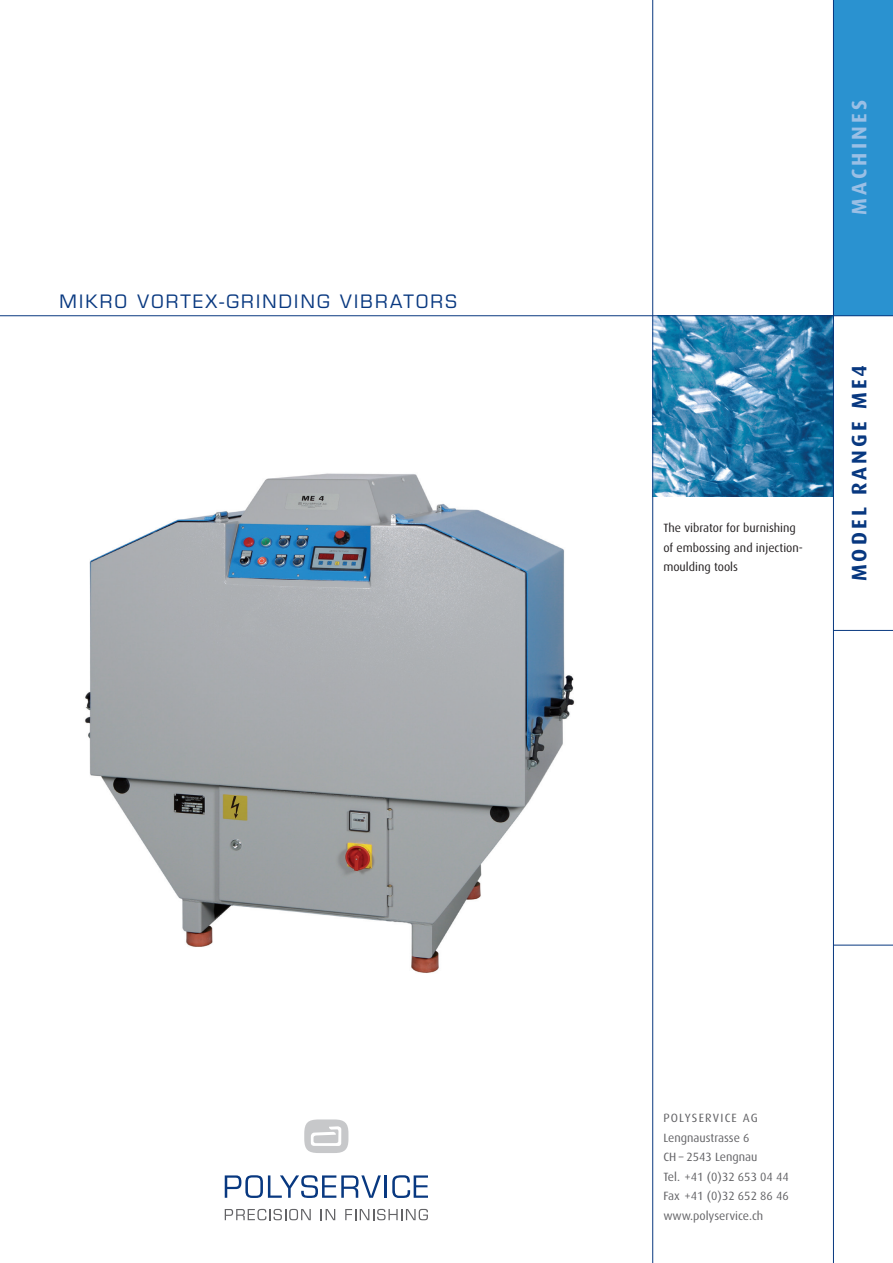
<style>
.page{position:relative;width:893px;height:1263px;background:#fff}
.page>*{position:absolute;margin:0;border:0;box-sizing:border-box;transform-origin:0 0}
.t1{font:700 21px "Dax";letter-spacing:.15em;color:#083880}
.t2{font:700 21px "Dax";letter-spacing:.15em;color:#9abfe5}
.t3{font:18px "Eurostile";letter-spacing:.125em;color:#083880}
.t4{font:12px/19.5px "Dax";color:#636366}
.t5{font:12px/19.5px "Dax";color:#231f20}
</style>
<div class="page">
<div style="left:833px;top:0;width:60px;height:316px;background:#2a92d0"></div>
<img style="left:85px;top:473px;width:490px;height:500px">
<img style="left:653px;top:316px;width:180px;height:180px">
<hr style="left:0;top:315px;width:893px;height:1px;background:#083880">
<hr style="left:652px;top:0;width:1px;height:1263px;background:#083880">
<hr style="left:833px;top:0;width:1px;height:1263px;background:#083880">
<hr style="left:833px;top:945px;width:60px;height:1px;background:#083880">
<hr style="left:833px;top:630px;width:60px;height:1px;background:#083880">
<svg style="left:225px;top:1175px;width:156px;height:23px"></svg>
<hr style="left:385px;top:1175px;width:2px;height:23px;background:#083880">
<svg style="left:392px;top:1175px;width:36px;height:23px"></svg>
<div style="left:304px;top:1119px;width:44px;height:34px;background:#c7c8ca;border-radius:14px"></div>
<svg style="left:311px;top:1126px;width:30px;height:20px"></svg>
<svg style="left:225px;top:1209px;width:86px;height:11px"></svg>
<svg style="left:321px;top:1209px;width:14px;height:11px"></svg>
<svg style="left:345px;top:1209px;width:83px;height:11px"></svg>
<h2 class="t3" style="left:60px;top:291px;width:399px">MIKRO VORTEX-GRINDING VIBRATORS</h2>
<h1 class="t2" style="left:847px;top:215px;width:116px;rotate:-90deg">MACHINES</h1>
<p class="t5" style="left:663px;top:518px;width:141px">The vibrator for burnishing of embossing and injection&shy;moulding tools</p>
<h1 class="t1" style="left:847px;top:581px;width:218px;rotate:-90deg">MODEL RANGE ME4</h1>
<p class="t4" style="left:663px;top:1108px;width:127px">POLYSERVICE AG<br>Lengnaustrasse 6<br>CH – 2543 Lengnau<br>Tel. +41 (0)32 653 04 44<br>Fax +41 (0)32 652 86 46 www.polyservice.ch</p>
</div>
